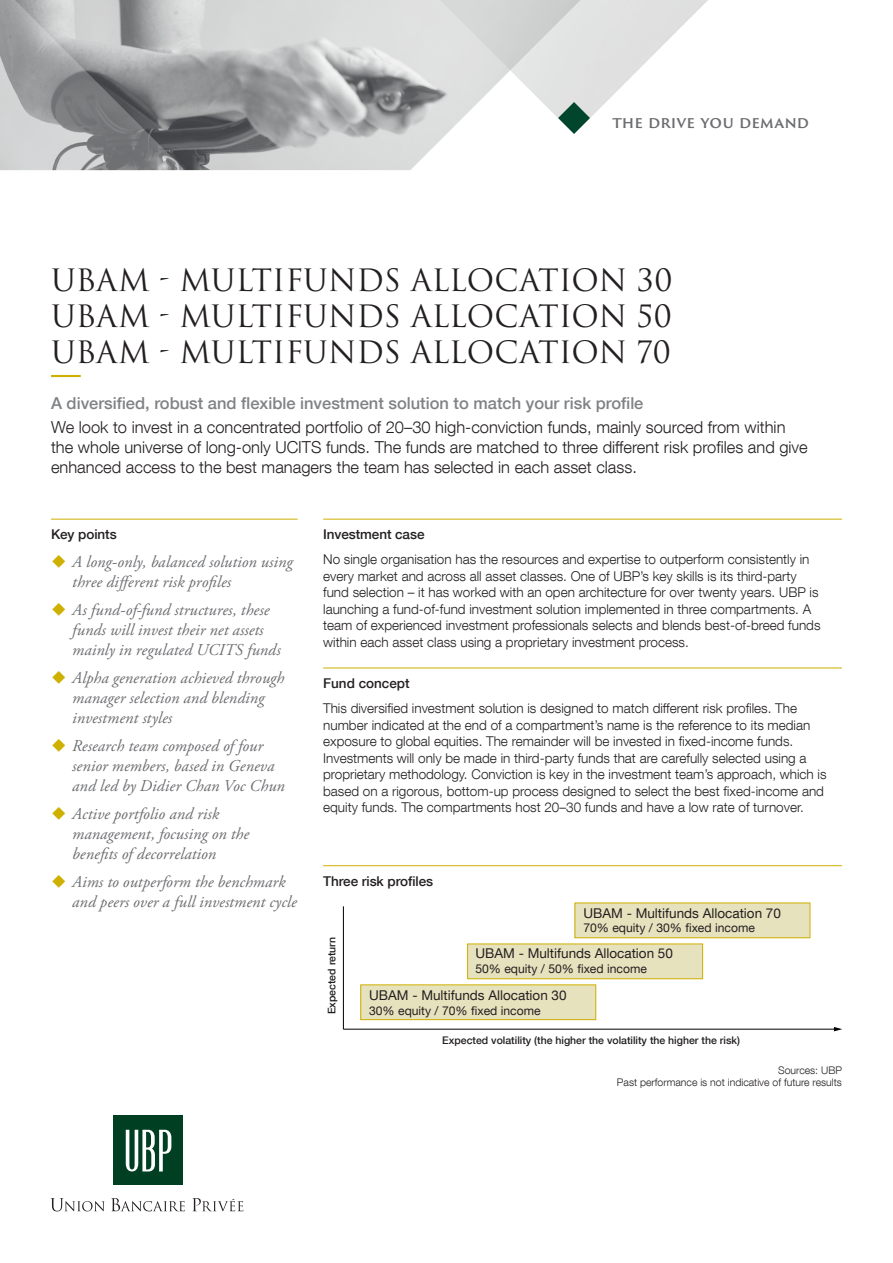
<style>
.page{position:relative;width:893px;height:1263px;background:#fff}
.page>*{position:absolute;margin:0;border:0;box-sizing:border-box;transform-origin:0 0}
.nom_du_fonds{font:30px/36px "Trajan Pro 3";color:#231f20;text-align:justify}
.t1{font:italic 16.5px/19.8px "Adobe Garamond Pro";letter-spacing:.005em;color:#6c6d70}
.Texte_Intro{font:300 16.5px/19.8px "Helvetica Neue LT Com";color:#231f20}
.Texte_Intro-2{font:500 16.5px "Helvetica Neue LT Com";color:#808285}
.Tagline{font:600 15.45px "Trajan Sans Pro";letter-spacing:.005em;color:#6c6d70}
.Texte{font:300 13.5px/16.5px "Helvetica Neue LT Com";color:#231f20}
.t2{font:13.5px "Helvetica Neue LT Com";color:#231f20}
.Titre_Niv_2{font:500 13.5px "Helvetica Neue LT Com";letter-spacing:-.005em;color:#231f20}
.t3{font:12.15px "Helvetica Neue LT Com";color:#231f20}
.t4{font:500 10.5px "Helvetica Neue LT Com";color:#231f20}
.Sources{font:300 10.5px "Helvetica Neue LT Com";color:#231f20}
</style>
<div class="page">
<svg style="left:50px;top:1198px;width:55px;height:13px"></svg>
<svg style="left:111px;top:1198px;width:74px;height:13px"></svg>
<svg style="left:192px;top:1198px;width:51px;height:13px"></svg>
<div style="left:113px;top:1116px;width:70px;height:69px;background:#003f22"></div>
<svg style="left:126px;top:1130px;width:45px;height:41px"></svg>
<hr style="left:51px;top:375px;width:30px;height:2px;background:#ceb000">
<hr style="left:323px;top:519px;width:519px;height:1px;background:#ceb000">
<hr style="left:323px;top:668px;width:519px;height:1px;background:#ceb000">
<hr style="left:51px;top:519px;width:247px;height:1px;background:#ceb000">
<hr style="left:323px;top:865px;width:519px;height:1px;background:#ceb000">
<div style="left:361px;top:985px;width:235px;height:35px;background:#e7e2be"></div>
<div style="left:360px;top:984px;width:236px;height:36px;border:1px solid #ceb000"></div>
<div style="left:468px;top:944px;width:235px;height:35px;background:#e7e2be"></div>
<div style="left:467px;top:943px;width:236px;height:36px;border:1px solid #ceb000"></div>
<div style="left:575px;top:903px;width:235px;height:35px;background:#e7e2be"></div>
<div style="left:575px;top:902px;width:235px;height:36px;border:1px solid #ceb000"></div>
<hr style="left:343px;top:906px;width:1px;height:123px;background:#000001">
<hr style="left:343px;top:1029px;width:492px;height:1px;background:#000001">
<svg style="left:834px;top:1027px;width:8px;height:4px"></svg>
<svg style="left:185px;top:0;width:325px;height:170px"></svg>
<svg style="left:0;top:0;width:185px;height:170px"></svg>
<svg style="left:510px;top:0;width:198px;height:134px"></svg>
<p class="Tagline" style="left:612px;top:111px;width:198px">THE DRIVE YOU DEMAND</p>
<p class="nom_du_fonds" style="left:51px;top:264px;width:623px">UBAM - MULTIFUNDS ALLOCATION 30<br>UBAM - MULTIFUNDS ALLOCATION 50<br>UBAM - MULTIFUNDS ALLOCATION 70</p>
<p class="Texte_Intro-2" style="left:51px;top:393px;width:594px">A diversified, robust and flexible investment solution to match your risk profile</p>
<p class="Texte_Intro" style="left:51px;top:417px;width:758px">We look to invest in a concentrated portfolio of 20–30 high-conviction funds, mainly sourced from within the whole universe of long-only UCITS funds. The funds are matched to three different risk profiles and give enhanced access to the best managers the team has selected in each asset class.</p>
<p class="Titre_Niv_2" style="left:51px;top:526px;width:67px">Key points</p>
<p class="t1" style="left:72px;top:553px;width:222px">A long-only, balanced solution using three different risk profiles</p>
<p class="t1" style="left:72px;top:601px;width:210px">As fund-of-fund structures, these funds will invest their net assets mainly in regulated UCITS funds</p>
<p class="t1" style="left:72px;top:669px;width:214px">Alpha generation achieved through manager selection and blending investment styles</p>
<p class="t1" style="left:72px;top:737px;width:214px">Research team composed of four senior members, based in Geneva and led by Didier Chan Voc Chun</p>
<p class="t1" style="left:72px;top:804px;width:178px">Active portfolio and risk management, focusing on the benefits of decorrelation</p>
<p class="t1" style="left:72px;top:872px;width:226px">Aims to outperform the benchmark and peers over a full investment cycle</p>
<p class="Titre_Niv_2" style="left:323px;top:526px;width:103px">Investment case</p>
<p class="Texte" style="left:323px;top:551px;width:499px">No single organisation has the resources and expertise to outperform consistently in every market and across all asset classes. One of UBP’s key skills is its third-party fund selection – it has worked with an open architecture for over twenty years. UBP is launching a fund-of-fund investment solution implemented in three compartments. A team of experienced investment professionals selects and blends best-of-breed funds within each asset class using a proprietary investment process.</p>
<p class="Titre_Niv_2" style="left:323px;top:675px;width:88px">Fund concept</p>
<p class="Texte" style="left:323px;top:700px;width:505px">This diversified investment solution is designed to match different risk profiles. The number indicated at the end of a compartment’s name is the reference to its median exposure to global equities. The remainder will be invested in fixed-income funds.<br>Investments will only be made in third-party funds that are carefully selected using a proprietary methodology. Conviction is key in the investment team’s approach, which is based on a rigorous, bottom-up process designed to select the best fixed-income and equity funds. The compartments host 20–30 funds and have a low rate of turnover.</p>
<p class="Titre_Niv_2" style="left:323px;top:873px;width:111px">Three risk profiles</p>
<p class="t2" style="left:583px;top:904px;width:199px">UBAM - Multifunds Allocation 70</p>
<p class="t3" style="left:583px;top:920px;width:173px">70% equity / 30% fixed income</p>
<p class="t4" style="left:325px;top:1014px;width:79px;rotate:-90deg">Expected return</p>
<p class="t2" style="left:475px;top:945px;width:199px">UBAM - Multifunds Allocation 50</p>
<p class="t3" style="left:475px;top:961px;width:173px">50% equity / 50% fixed income</p>
<p class="t2" style="left:369px;top:987px;width:199px">UBAM - Multifunds Allocation 30</p>
<p class="t3" style="left:369px;top:1003px;width:173px">30% equity / 70% fixed income</p>
<p class="t4" style="left:442px;top:1034px;width:299px">Expected volatility (the higher the volatility the higher the risk)</p>
<p class="Sources" style="left:778px;top:1064px;width:65px">Sources: UBP</p>
<p class="Sources" style="left:617px;top:1076px;width:227px">Past performance is not indicative of future results</p>
</div>
